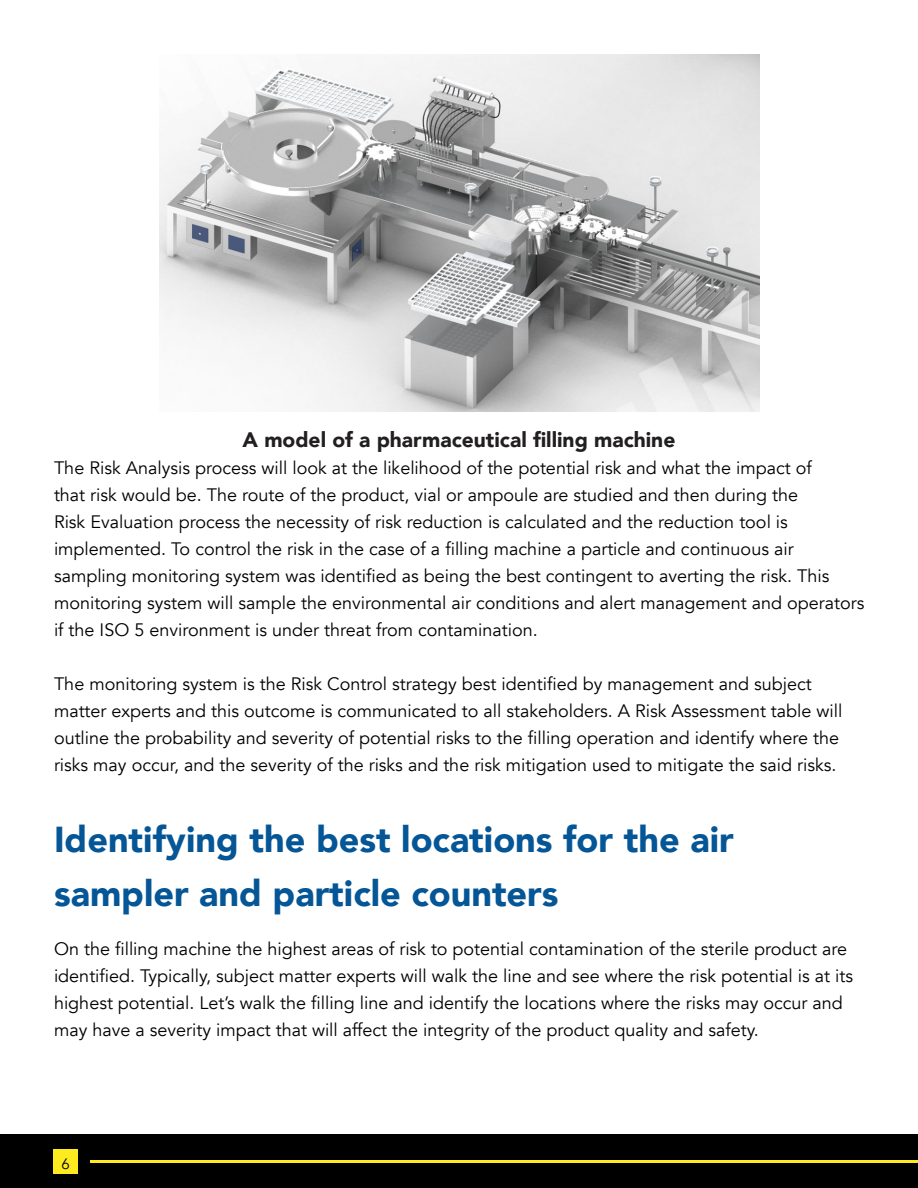
<style>
.page{position:relative;width:918px;height:1188px;background:#fff}
.page>*{position:absolute;margin:0;border:0;box-sizing:border-box;transform-origin:0 0}
.t1{font:900 36px/54px "Avenir";color:#055696}
.t2{font:900 21px "Avenir";color:#221f20}
.t3{font:18px/27px "Avenir";color:#000}
.t4{font:15px "Avenir";color:#000}
</style>
<div class="page">
<div style="left:0;top:1134px;width:918px;height:54px;background:#000"></div>
<hr style="left:90px;top:1160px;width:828px;height:2px;background:#fdeb20">
<div style="left:53px;top:1149px;width:25px;height:25px;background:#fdeb20"></div>
<img style="left:160px;top:54px;width:599px;height:358px">
<p class="t2" style="left:243px;top:421px;width:434px">A model of a pharmaceutical filling machine</p>
<p class="t3" style="left:54px;top:455px;width:812px">The Risk Analysis process will look at the likelihood of the potential risk and what the impact of<br>that risk would be. The route of the product, vial or ampoule are studied and then during the<br>Risk Evaluation process the necessity of risk reduction is calculated and the reduction tool is implemented. To control the risk in the case of a filling machine a particle and continuous air sampling monitoring system was identified as being the best contingent to averting the risk. This monitoring system will sample the environmental air conditions and alert management and operators if the ISO 5 environment is under threat from contamination.</p>
<p class="t3" style="left:54px;top:671px;width:790px">The monitoring system is the Risk Control strategy best identified by management and subject matter experts and this outcome is communicated to all stakeholders. A Risk Assessment table will outline the probability and severity of potential risks to the filling operation and identify where the risks may occur, and the severity of the risks and the risk mitigation used to mitigate the said risks.</p>
<h1 class="t1" style="left:54px;top:811px;width:681px">Identifying the best locations for the air sampler and particle counters</h1>
<p class="t3" style="left:54px;top:935px;width:801px">On the filling machine the highest areas of risk to potential contamination of the sterile product are identified. Typically, subject matter experts will walk the line and see where the risk potential is at its highest potential. Let’s walk the filling line and identify the locations where the risks may occur and may have a severity impact that will affect the integrity of the product quality and safety.</p>
<p class="t4" style="left:61px;top:1158px;width:10px">6</p>
</div>
